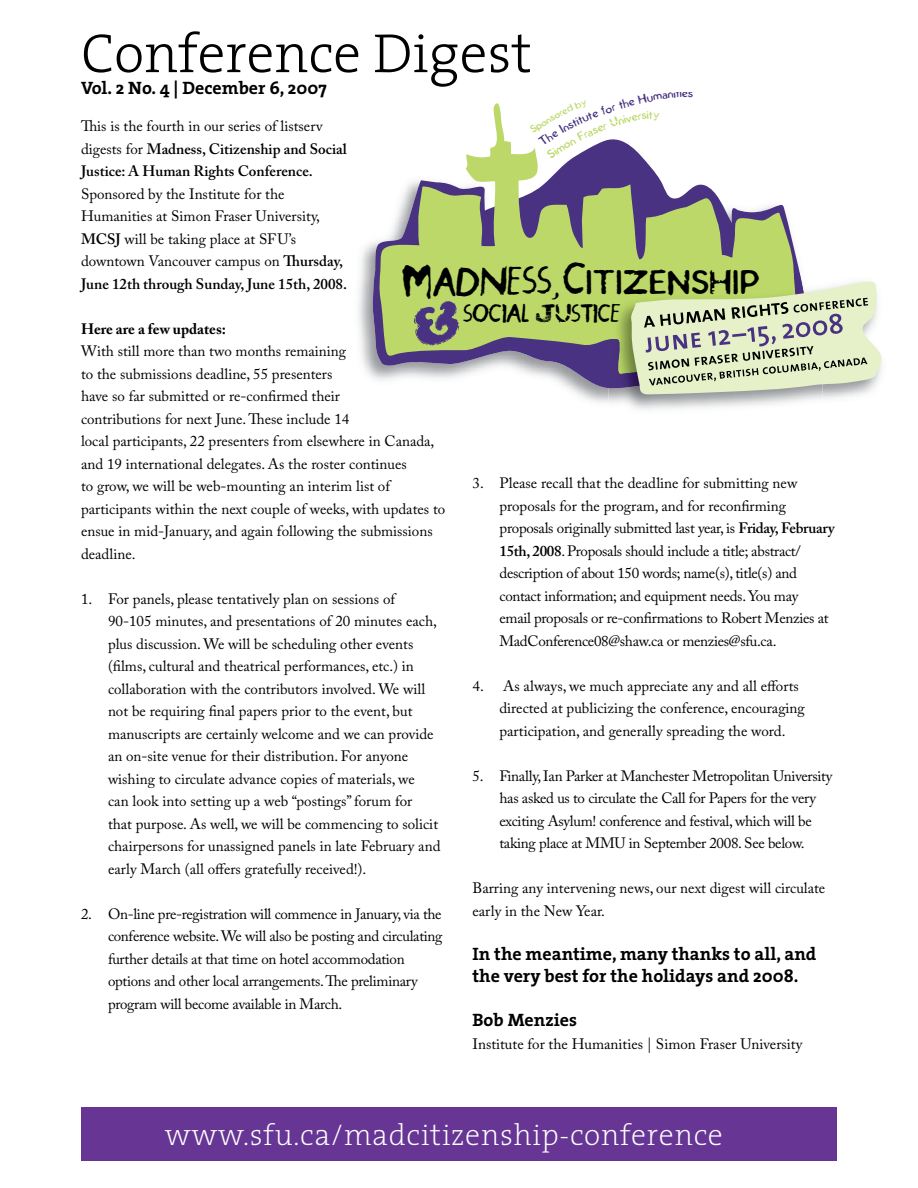
<style>
.page{position:relative;width:918px;height:1188px;background:#fff}
.page>*{position:absolute;margin:0;border:0;box-sizing:border-box;transform-origin:0 0}
.t1{font:300 55.5px "The Serif";color:#000}
.t2{font:200 30px "The Serif";letter-spacing:.025em;color:#fff}
.t3{font:27.9px "Inner City Brixton";color:#000}
.t4{font:23.85px "Inner City Camberwell";letter-spacing:.05em;color:#000}
.t5{font:700 18px/22.5px "The Serif";color:#000}
.t6{font:17.85px "Inner City Brixton";color:#000}
.t7{font:15px/22.5px "Adobe Caslon Pro";color:#000}
.t8{font:15px/22.5px "Adobe Caslon Pro";letter-spacing:-.02em;color:#000}
.t9{font:600 15px/22.5px "Adobe Caslon Pro";color:#000}
.t10{font:700 15px "Adobe Caslon Pro";color:#000}
.s1{font-weight:400}
.s2{font-weight:600}
.s3{font-family:"Inner City Brixton";font-size:31.8px}
.s4{font-family:"Inner City Camberwell"}
.s5{font-size:31.8px}
</style>
<div class="page">
<div style="left:81px;top:1107px;width:756px;height:54px;background:#673695"></div>
<img style="left:358px;top:243px;width:251px;height:160px">
<svg style="left:372px;top:241px;width:237px;height:147px"></svg>
<svg style="left:379px;top:103px;width:421px;height:272px"></svg>
<img style="left:609px;top:273px;width:194px;height:101px">
<svg style="left:414px;top:301px;width:45px;height:46px;background:#7b7b75"></svg>
<svg style="left:630px;top:277px;width:252px;height:118px;background:#c4cea9"></svg>
<svg style="left:529px;top:103px;width:164px;height:56px"></svg>
<h1 class="t1" style="left:81px;top:8px;width:453px">Conference Digest</h1>
<p class="t5" style="left:81px;top:76px;width:247px">Vol. 2 No. 4 | December 6, 2007</p>
<p class="t9" style="left:81px;top:115px;width:267px"><span class="s1">This is the fourth in our series of listserv digests for</span> Madness, Citizenship and Social<br>Justice: A Human Rights Conference.</p>
<p class="t7" style="left:81px;top:182px;width:268px">Sponsored by the Institute for the Humanities at Simon Fraser University, <span class="s2">MCSJ</span> will be taking place at SFU’s downtown Vancouver campus on <span class="s2">Thursday, June 12th through Sunday, June 15th, 2008.</span></p>
<p class="t10" style="left:81px;top:320px;width:147px">Here are a few updates:</p>
<p class="t7" style="left:81px;top:340px;width:366px">With still more than two months remaining<br>to the submissions deadline, 55 presenters<br>have so far submitted or re-confirmed their<br>contributions for next June. These include 14<br>local participants, 22 presenters from elsewhere in Canada, and 19 international delegates. As the roster continues<br>to grow, we will be web-mounting an interim list of participants within the next couple of weeks, with updates to ensue in mid-January, and again following the submissions deadline.</p>
<p class="t7" style="left:108px;top:587px;width:334px;text-indent:-27px">1. For panels, please tentatively plan on sessions of 90-105 minutes, and presentations of 20 minutes each, plus discussion. We will be scheduling other events (films, cultural and theatrical performances, etc.) in collaboration with the contributors involved. We will not be requiring final papers prior to the event, but manuscripts are certainly welcome and we can provide an on-site venue for their distribution. For anyone wishing to circulate advance copies of materials, we<br>can look into setting up a web “postings” forum for<br>that purpose. As well, we will be commencing to solicit chairpersons for unassigned panels in late February and early March (all offers gratefully received!).</p>
<p class="t8" style="left:108px;top:902px;width:336px;text-indent:-27px">2. On-line pre-registration will commence in January, via the conference website. We will also be posting and circulating further details at that time on hotel accommodation options and other local arrangements. The preliminary program will become available in March.</p>
<h3 class="t4" style="left:563px;top:265px;width:198px"><span class="s3">C</span>ITIZENSHIP</h3>
<p class="t6" style="left:463px;top:305px;width:159px">SOCIAL j<span class="s4">U</span>STICE</p>
<h3 class="t3" style="left:401px;top:271px;width:159px;rotate:-1deg"><span class="s5">M</span>ADNESS<span class="s4">,</span></h3>
<p class="t8" style="left:499px;top:472px;width:337px;text-indent:-27px">3. Please recall that the deadline for submitting new proposals for the program, and for reconfirming proposals originally submitted last year, is <span class="s2">Friday, February 15th, 2008</span>. Proposals should include a title; abstract/ description of about 150 words; name(s), title(s) and contact information; and equipment needs. You may<br>email proposals or re-confirmations to Robert Menzies at MadConference08@shaw.ca or menzies@sfu.ca.</p>
<p class="t7" style="left:499px;top:674px;width:307px;text-indent:-27px">4. As always, we much appreciate any and all efforts directed at publicizing the conference, encouraging participation, and generally spreading the word.</p>
<p class="t8" style="left:499px;top:764px;width:334px;text-indent:-27px">5. Finally, Ian Parker at Manchester Metropolitan University has asked us to circulate the Call for Papers for the very exciting Asylum! conference and festival, which will be taking place at MMU in September 2008. See below.</p>
<p class="t7" style="left:472px;top:877px;width:354px">Barring any intervening news, our next digest will circulate early in the New Year.</p>
<p class="t5" style="left:473px;top:942px;width:346px">In the meantime, many thanks to all, and the very best for the holidays and 2008.</p>
<p class="t5" style="left:473px;top:1008px;width:106px">Bob Menzies</p>
<p class="t7" style="left:473px;top:1032px;width:331px">Institute for the Humanities | Simon Fraser University</p>
<h2 class="t2" style="left:165px;top:1110px;width:560px">www.sfu.ca/madcitizenship-conference</h2>
</div>
